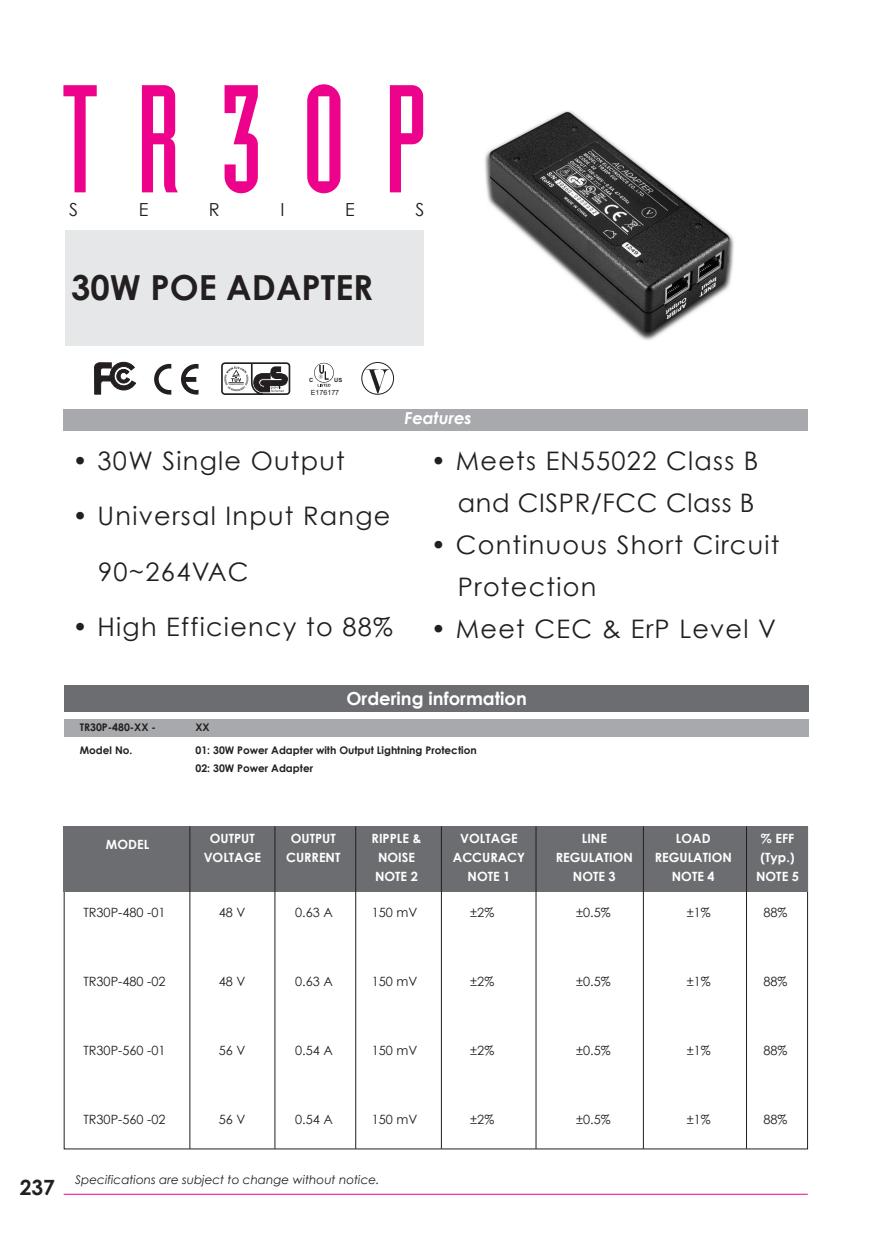
<style>
.page{position:relative;width:893px;height:1234px;background:#fff}
.page>*{position:absolute;margin:0;border:0;box-sizing:border-box;transform-origin:0 0}
.正常{font:150px "Industria Solid";letter-spacing:.255em;color:#ed028c}
.正常-2{font:700 34.5px "Century Gothic";color:#231f20}
.正常-3{font:25.5px/55.5px "Century Gothic";letter-spacing:.05em;color:#231f20}
.正常-4{font:25.5px "Century Gothic";letter-spacing:.025em;color:#231f20}
.正常-5{font:700 21px "Century Gothic";color:#231f20}
.正常-6{font:700 18px "Century Gothic";color:#fff}
.正常-7{font:18px "Century Gothic";color:#231f20}
.正常-8{font:italic 700 16.5px "Century Gothic";color:#fff}
.正常-9{font:12.75px "Century Gothic";color:#231f20}
.正常-10{font:700 12.75px/19.2px "Century Gothic";color:#fff;text-align:center}
.正常-11{font:italic 12px "Century Gothic";color:#231f20}
.正常-12{font:700 10.5px "Century Gothic";color:#231f20}
.t1{font:7.05px "Arial";color:#231f20}
.t2{font:700 5.7px "Arial";color:#231f20}
</style>
<div class="page">
<div style="left:64px;top:826px;width:744px;height:65px;background:#6c6d70"></div>
<hr style="left:190px;top:826px;width:1px;height:322px;background:#231f20">
<hr style="left:643px;top:826px;width:1px;height:322px;background:#231f20">
<hr style="left:536px;top:826px;width:1px;height:322px;background:#231f20">
<hr style="left:441px;top:826px;width:1px;height:322px;background:#231f20">
<hr style="left:355px;top:826px;width:1px;height:322px;background:#231f20">
<hr style="left:275px;top:826px;width:1px;height:322px;background:#231f20">
<hr style="left:64px;top:1193px;width:744px;height:1px;background:#ed028c">
<div style="left:64px;top:409px;width:744px;height:21px;background:#a8a9ad"></div>
<hr style="left:746px;top:826px;width:1px;height:322px;background:#231f20">
<div style="left:65px;top:685px;width:744px;height:26px;background:#6c6d70"></div>
<div style="left:65px;top:719px;width:744px;height:17px;background:#a8a9ad"></div>
<div style="left:65px;top:230px;width:358px;height:115px;background:#e6e7e9"></div>
<img style="left:485px;top:111px;width:249px;height:229px">
<svg style="left:154px;top:364px;width:17px;height:30px"></svg>
<svg style="left:181px;top:364px;width:18px;height:30px"></svg>
<svg style="left:314px;top:363px;width:20px;height:23px"></svg>
<svg style="left:221px;top:362px;width:70px;height:33px"></svg>
<div style="left:361px;top:362px;width:33px;height:32px;border:1px solid #231f20;border-radius:50%"></div>
<svg style="left:366px;top:369px;width:23px;height:24px"></svg>
<svg style="left:94px;top:362px;width:42px;height:32px"></svg>
<p class="正常" style="left:62px;top:57px;width:365px">TR30P</p>
<p class="正常-7" style="left:69px;top:199px;width:10px">S</p>
<p class="正常-7" style="left:139px;top:199px;width:11px">E</p>
<p class="正常-7" style="left:209px;top:199px;width:12px">R</p>
<p class="正常-7" style="left:280px;top:199px;width:6px">I</p>
<p class="正常-7" style="left:345px;top:199px;width:11px">E</p>
<p class="正常-7" style="left:415px;top:199px;width:10px">S</p>
<p class="正常-2" style="left:71px;top:266px;width:304px">30W POE ADAPTER</p>
<p class="t2" style="left:309px;top:376px;width:6px">C</p>
<p class="t2" style="left:334px;top:376px;width:10px">US</p>
<p class="t1" style="left:311px;top:388px;width:30px">E176177</p>
<p class="正常-3" style="left:73px;top:432px;width:274px">• 30W Single Output</p>
<p class="正常-3" style="left:98px;top:487px;width:294px;text-indent:-26px">• Universal Input Range<br>90~264VAC</p>
<p class="正常-3" style="left:73px;top:598px;width:322px">• High Efficiency to 88%</p>
<p class="正常-8" style="left:404px;top:407px;width:69px">Features</p>
<p class="正常-3" style="left:431px;top:432px;width:329px">• Meets EN55022 Class B</p>
<p class="正常-4" style="left:458px;top:486px;width:298px">and CISPR/FCC Class B</p>
<p class="正常-3" style="left:458px;top:523px;width:323px;line-height:42px;text-indent:-27px">• Continuous Short Circuit<br>Protection</p>
<p class="正常-3" style="left:431px;top:600px;width:347px">• Meet CEC &amp; ErP Level V</p>
<p class="正常-6" style="left:347px;top:686px;width:182px">Ordering information</p>
<p class="正常-12" style="left:195px;top:743px;width:283px">01: 30W Power Adapter with Output Lightning Protection</p>
<p class="正常-12" style="left:195px;top:761px;width:119px">02: 30W Power Adapter</p>
<p class="正常-12" style="left:80px;top:720px;width:78px">TR30P-480-XX -</p>
<p class="正常-12" style="left:195px;top:720px;width:16px">XX</p>
<p class="正常-12" style="left:80px;top:743px;width:54px">Model No.</p>
<p class="正常-10" style="left:106px;top:833px;width:45px">MODEL</p>
<p class="正常-9" style="left:83px;top:904px;width:84px">TR30P-480 -01</p>
<p class="正常-10" style="left:210px;top:827px;width:46px">OUTPUT</p>
<p class="正常-10" style="left:204px;top:847px;width:59px">VOLTAGE</p>
<p class="正常-9" style="left:219px;top:904px;width:28px">48 V</p>
<p class="正常-10" style="left:286px;top:827px;width:56px">OUTPUT<br>CURRENT</p>
<p class="正常-10" style="left:372px;top:827px;width:51px">RIPPLE &amp;</p>
<p class="正常-10" style="left:378px;top:847px;width:38px">NOISE</p>
<p class="正常-10" style="left:375px;top:866px;width:44px">NOTE 2</p>
<p class="正常-9" style="left:295px;top:904px;width:39px">0.63 A</p>
<p class="正常-9" style="left:372px;top:904px;width:47px">150 mV</p>
<p class="正常-9" style="left:83px;top:973px;width:84px">TR30P-480 -02</p>
<p class="正常-9" style="left:83px;top:1042px;width:84px">TR30P-560 -01</p>
<p class="正常-9" style="left:219px;top:973px;width:28px">48 V</p>
<p class="正常-9" style="left:219px;top:1042px;width:28px">56 V</p>
<p class="正常-9" style="left:295px;top:973px;width:39px">0.63 A</p>
<p class="正常-9" style="left:295px;top:1042px;width:39px">0.54 A</p>
<p class="正常-9" style="left:372px;top:973px;width:47px">150 mV</p>
<p class="正常-9" style="left:372px;top:1042px;width:47px">150 mV</p>
<p class="正常-5" style="left:20px;top:1173px;width:37px">237</p>
<p class="正常-9" style="left:83px;top:1111px;width:84px">TR30P-560 -02</p>
<p class="正常-9" style="left:219px;top:1111px;width:28px">56 V</p>
<p class="正常-9" style="left:295px;top:1111px;width:39px">0.54 A</p>
<p class="正常-9" style="left:372px;top:1111px;width:47px">150 mV</p>
<p class="正常-11" style="left:75px;top:1171px;width:306px">Specifications are subject to change without notice.</p>
<p class="正常-10" style="left:460px;top:827px;width:59px">VOLTAGE</p>
<p class="正常-10" style="left:453px;top:847px;width:74px">ACCURACY</p>
<p class="正常-10" style="left:468px;top:866px;width:44px">NOTE 1</p>
<p class="正常-9" style="left:470px;top:904px;width:25px">±2%</p>
<p class="正常-9" style="left:470px;top:973px;width:25px">±2%</p>
<p class="正常-9" style="left:470px;top:1042px;width:25px">±2%</p>
<p class="正常-9" style="left:470px;top:1111px;width:25px">±2%</p>
<p class="正常-10" style="left:582px;top:827px;width:27px">LINE</p>
<p class="正常-10" style="left:556px;top:847px;width:79px">REGULATION</p>
<p class="正常-10" style="left:573px;top:866px;width:44px">NOTE 3</p>
<p class="正常-10" style="left:676px;top:827px;width:36px">LOAD</p>
<p class="正常-10" style="left:655px;top:847px;width:79px">REGULATION</p>
<p class="正常-10" style="left:672px;top:866px;width:44px">NOTE 4</p>
<p class="正常-10" style="left:761px;top:827px;width:35px">% EFF</p>
<p class="正常-10" style="left:760px;top:847px;width:36px">(Typ.)</p>
<p class="正常-10" style="left:756px;top:866px;width:44px">NOTE 5</p>
<p class="正常-9" style="left:576px;top:904px;width:36px">±0.5%</p>
<p class="正常-9" style="left:687px;top:904px;width:25px">±1%</p>
<p class="正常-9" style="left:763px;top:904px;width:26px">88%</p>
<p class="正常-9" style="left:576px;top:973px;width:36px">±0.5%</p>
<p class="正常-9" style="left:687px;top:973px;width:25px">±1%</p>
<p class="正常-9" style="left:763px;top:973px;width:26px">88%</p>
<p class="正常-9" style="left:576px;top:1042px;width:36px">±0.5%</p>
<p class="正常-9" style="left:687px;top:1042px;width:25px">±1%</p>
<p class="正常-9" style="left:763px;top:1042px;width:26px">88%</p>
<p class="正常-9" style="left:576px;top:1111px;width:36px">±0.5%</p>
<p class="正常-9" style="left:687px;top:1111px;width:25px">±1%</p>
<p class="正常-9" style="left:763px;top:1111px;width:26px">88%</p>
</div>
